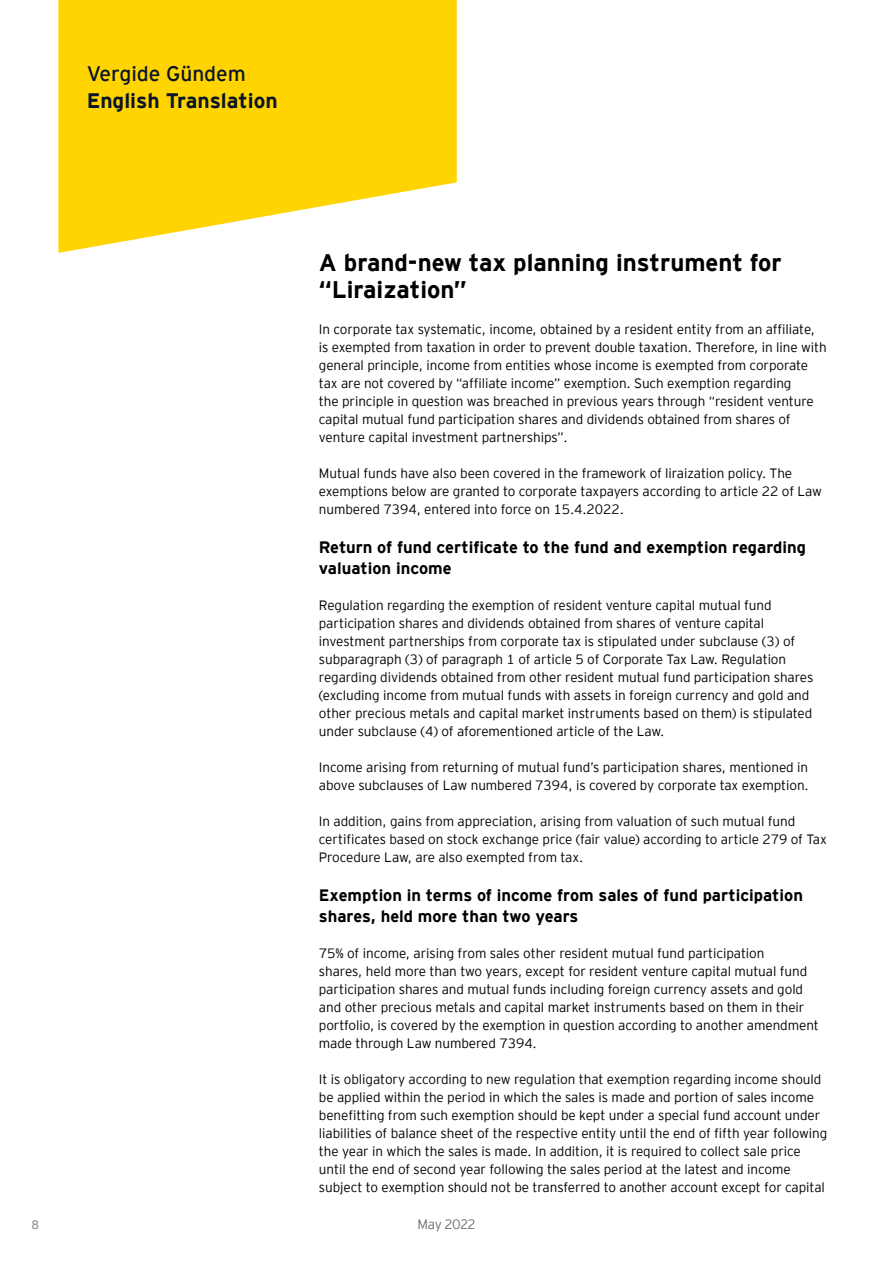
<style>
.page{position:relative;width:893px;height:1263px;background:#fff}
.page>*{position:absolute;margin:0;border:0;box-sizing:border-box;transform-origin:0 0}
.t1{font:700 24px/27px "EY Interstate";color:#000}
.t2{font:700 21px "EY Interstate";color:#0a1627}
.t3{font:21px "EY Interstate";color:#0a1627}
.t4{font:700 16.5px/21px "EY Interstate";color:#000}
.t5{font:300 13.5px/18px "EY Interstate";letter-spacing:-.005em;color:#000}
.t6{font:300 13.5px "EY Interstate";color:#6d6e71}
.t7{font:12.3px "EY Interstate";color:#939598}
</style>
<div class="page">
<svg style="left:58px;top:0;width:399px;height:253px;background:#ffda24"></svg>
<h2 class="t3" style="left:87px;top:58px;width:161px">Vergide Gündem</h2>
<h2 class="t2" style="left:87px;top:85px;width:192px">English Translation</h2>
<p class="t7" style="left:31px;top:1215px;width:9px">8</p>
<h1 class="t1" style="left:319px;top:248px;width:464px">A brand-new tax planning instrument for “Liraization”</h1>
<p class="t5" style="left:319px;top:319px;width:509px">In corporate tax systematic, income, obtained by a resident entity from an affiliate, is exempted from taxation in order to prevent double taxation. Therefore, in line with general principle, income from entities whose income is exempted from corporate tax are not covered by “affiliate income” exemption. Such exemption regarding<br>the principle in question was breached in previous years through “resident venture capital mutual fund participation shares and dividends obtained from shares of venture capital investment partnerships”.</p>
<p class="t5" style="left:319px;top:463px;width:505px">Mutual funds have also been covered in the framework of liraization policy. The exemptions below are granted to corporate taxpayers according to article 22 of Law numbered 7394, entered into force on 15.4.2022.</p>
<p class="t4" style="left:319px;top:535px;width:489px">Return of fund certificate to the fund and exemption regarding valuation income</p>
<p class="t5" style="left:319px;top:595px;width:496px">Regulation regarding the exemption of resident venture capital mutual fund participation shares and dividends obtained from shares of venture capital investment partnerships from corporate tax is stipulated under subclause (3) of subparagraph (3) of paragraph 1 of article 5 of Corporate Tax Law. Regulation regarding dividends obtained from other resident mutual fund participation shares (excluding income from mutual funds with assets in foreign currency and gold and other precious metals and capital market instruments based on them) is stipulated under subclause (4) of aforementioned article of the Law.</p>
<p class="t5" style="left:319px;top:757px;width:491px">Income arising from returning of mutual fund’s participation shares, mentioned in above subclauses of Law numbered 7394, is covered by corporate tax exemption.</p>
<p class="t5" style="left:319px;top:811px;width:509px">In addition, gains from appreciation, arising from valuation of such mutual fund certificates based on stock exchange price (fair value) according to article 279 of Tax<br>Procedure Law, are also exempted from tax.</p>
<p class="t4" style="left:319px;top:883px;width:486px">Exemption in terms of income from sales of fund participation shares, held more than two years</p>
<p class="t5" style="left:319px;top:943px;width:502px">75% of income, arising from sales other resident mutual fund participation<br>shares, held more than two years, except for resident venture capital mutual fund participation shares and mutual funds including foreign currency assets and gold and other precious metals and capital market instruments based on them in their portfolio, is covered by the exemption in question according to another amendment made through Law numbered 7394.</p>
<p class="t5" style="left:319px;top:1069px;width:510px">It is obligatory according to new regulation that exemption regarding income should be applied within the period in which the sales is made and portion of sales income benefitting from such exemption should be kept under a special fund account under liabilities of balance sheet of the respective entity until the end of fifth year following the year in which the sales is made. In addition, it is required to collect sale price until the end of second year following the sales period at the latest and income subject to exemption should not be transferred to another account except for capital</p>
<p class="t6" style="left:417px;top:1215px;width:59px">May 2022</p>
</div>
